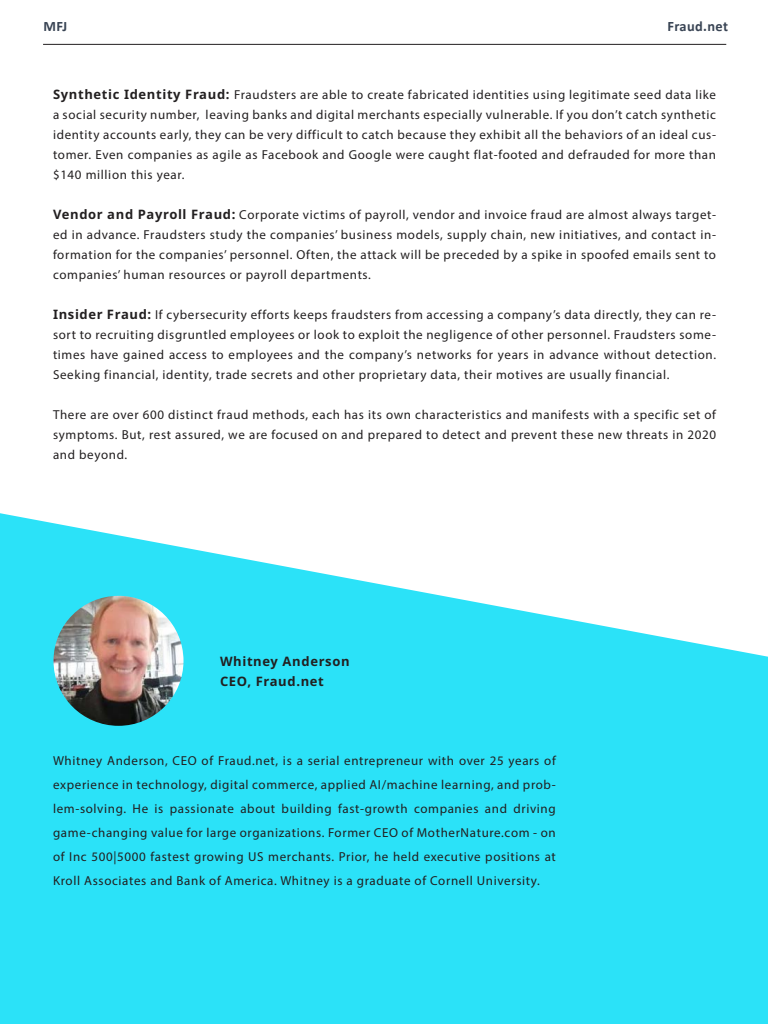
<style>
.page{position:relative;width:768px;height:1024px;background:#fff}
.page>*{position:absolute;margin:0;border:0;box-sizing:border-box;transform-origin:0 0}
.t1{font:700 14.4px "Calibri";letter-spacing:.025em;color:#394454}
.t2{font:13px/20px "Myriad Pro";letter-spacing:.05em;color:#221f20;text-align:justify}
.t3{font:700 13px/20px "Noto Sans";letter-spacing:.05em;color:#221f20}
.s1{font-family:"Noto Sans";font-weight:700}
</style>
<div class="page">
<hr style="left:43px;top:44px;width:683px;height:1px;background:#221f20">
<svg style="left:0;top:513px;width:768px;height:511px;background:#4ae6f9"></svg>
<img style="left:54px;top:596px;width:130px;height:130px;border-radius:65px">
<p class="t1" style="left:43px;top:16px;width:25px">MFJ</p>
<p class="t1" style="left:667px;top:16px;width:62px">Fraud.net</p>
<p class="t2" style="left:53px;top:85px;width:665px;text-align:right"><span class="s1">Synthetic Identity Fraud:</span> Fraudsters are able to create fabricated identities using legitimate seed data like leaving banks and digital merchants especially vulnerable If. you don t’ catch synthetic</p>
<p class="t2" style="left:53px;top:105px;width:148px">a social security number,</p>
<p class="t2" style="left:53px;top:145px;width:665px">tomer. Even companies as agile as Facebook and Google were caught flat-footed and defrauded for more than</p>
<p class="t2" style="left:53px;top:125px;width:665px">identity accounts early, they can be very difficult to catch because they exhibit all the behaviors of an ideal cus-</p>
<p class="t2" style="left:53px;top:165px;width:133px">$140 million this year.</p>
<p class="t2" style="left:53px;top:205px;width:665px"><span class="s1">Vendor and Payroll Fraud:</span> Corporate victims of payroll, vendor and invoice fraud are almost always target-</p>
<p class="t2" style="left:53px;top:225px;width:665px">ed in advance. Fraudsters study the companies’ business models, supply chain, new initiatives, and contact in-</p>
<p class="t2" style="left:53px;top:245px;width:665px">formation for the companies’ personnel. Often, the attack will be preceded by a spike in spoofed emails sent to</p>
<p class="t2" style="left:53px;top:265px;width:319px">companies’ human resources or payroll departments.</p>
<p class="t2" style="left:53px;top:305px;width:665px"><span class="s1">Insider Fraud</span> If<span class="s1">:</span> cybersecurity efforts keeps fraudsters from accessing a company s’ data directly, they can re-</p>
<p class="t2" style="left:53px;top:325px;width:665px">sort to recruiting disgruntled employees or look to exploit the negligence of other personnel. Fraudsters some-</p>
<p class="t2" style="left:53px;top:345px;width:665px">times have gained access to employees and the company s’ networks for years in advance without detection.</p>
<p class="t2" style="left:53px;top:365px;width:618px">Seeking financial, identity, trade secrets and other proprietary data, their motives are usually financial.</p>
<p class="t2" style="left:53px;top:405px;width:665px">There are over 600 distinct fraud methods, each has its own characteristics and manifests with a specific set of symptoms. But, rest assured, we are focused on and prepared to detect and prevent these new threats in 2020 and beyond.</p>
<p class="t3" style="left:220px;top:651px;width:131px">Whitney Anderson<br>CEO, Fraud.net</p>
<p class="t2" style="left:53px;top:751px;width:504px">Whitney Anderson, CEO of Fraud.net, is a serial entrepreneur with over 25 years of</p>
<p class="t2" style="left:513px;top:799px;width:44px">driving</p>
<p class="t2" style="left:53px;top:775px;width:504px">experience in technology, digital commerce, applied AI/machine learning, and prob-</p>
<p class="t2" style="left:53px;top:821px;width:504px;line-height:24px">game-changing value for large organizations. Former CEO of MotherNature.com - on of Inc 500|5000 fastest growing US merchants. Prior, he held executive positions at Kroll Associates and Bank of America. Whitney is a graduate of Cornell University.</p>
<p class="t2" style="left:338px;top:799px;width:71px">fast-growth</p>
<p class="t2" style="left:53px;top:799px;width:75px">lem-solving.</p>
<p class="t2" style="left:240px;top:799px;width:36px">about</p>
<p class="t2" style="left:282px;top:799px;width:52px">building</p>
<p class="t2" style="left:485px;top:799px;width:24px">and</p>
<p class="t2" style="left:155px;top:799px;width:10px">is</p>
<p class="t2" style="left:170px;top:799px;width:66px">passionate</p>
<p class="t2" style="left:414px;top:799px;width:66px">companies</p>
<p class="t2" style="left:133px;top:799px;width:17px">He</p>
</div>
